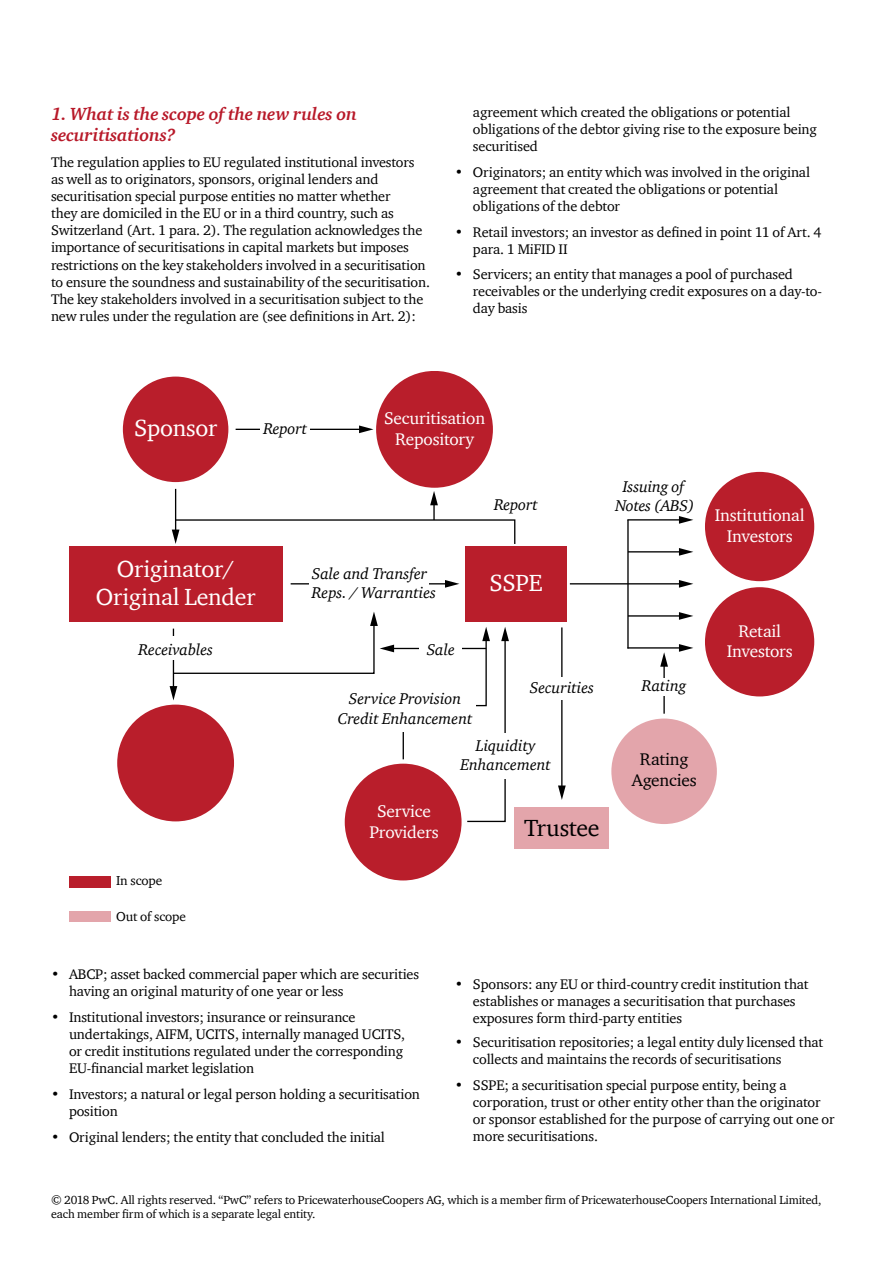
<style>
.page{position:relative;width:893px;height:1263px;background:#fff}
.page>*{position:absolute;margin:0;border:0;box-sizing:border-box;transform-origin:0 0}
.t1{font:24px/28.7px "ITC Charter Com";letter-spacing:-.01em;color:#fff;text-align:center}
.t2{font:24px "ITC Charter Com";letter-spacing:-.01em;color:#000}
.t3{font:italic 700 18px/21.6px "ITC Charter Com";letter-spacing:-.01em;color:#b81929}
.t4{font:17.25px/20.7px "ITC Charter Com";letter-spacing:-.01em;color:#fff;text-align:center}
.t5{font:17.25px/20.7px "ITC Charter Com";letter-spacing:-.01em;color:#000;text-align:center}
.t6{font:italic 15.9px/19.2px "ITC Charter Com";color:#000;text-align:center}
.t7{font:14.25px/17.1px "ITC Charter Com";letter-spacing:-.01em;color:#000}
.t8{font:13.35px "ITC Charter Com";letter-spacing:-.01em;color:#000}
.t9{font:12px/14.4px "ITC Charter Com";letter-spacing:-.01em;color:#000}
</style>
<div class="page">
<hr style="left:173px;top:629px;width:1px;height:60px;background:#000">
<svg style="left:170px;top:686px;width:7px;height:14px"></svg>
<hr style="left:175px;top:489px;width:1px;height:43px;background:#000">
<hr style="left:561px;top:627px;width:1px;height:161px;background:#000">
<svg style="left:558px;top:785px;width:8px;height:15px"></svg>
<div style="left:705px;top:472px;width:109px;height:109px;background:#b91e2b;border-radius:50%"></div>
<div style="left:69px;top:546px;width:213px;height:75px;background:#b91e2b"></div>
<div style="left:465px;top:546px;width:102px;height:75px;background:#b91e2b"></div>
<div style="left:515px;top:808px;width:94px;height:41px;background:#e3a5ab"></div>
<div style="left:705px;top:587px;width:109px;height:109px;background:#b91e2b;border-radius:50%"></div>
<div style="left:123px;top:377px;width:105px;height:105px;background:#b91e2b;border-radius:50%"></div>
<div style="left:376px;top:371px;width:117px;height:117px;background:#b91e2b;border-radius:50%"></div>
<div style="left:611px;top:718px;width:106px;height:106px;background:#e3a5ab;border-radius:50%"></div>
<div style="left:345px;top:764px;width:117px;height:116px;background:#b91e2b;border-radius:50%"></div>
<div style="left:117px;top:705px;width:117px;height:116px;background:#b91e2b;border-radius:50%"></div>
<hr style="left:236px;top:429px;width:126px;height:1px;background:#000">
<svg style="left:359px;top:425px;width:14px;height:8px"></svg>
<hr style="left:291px;top:583px;width:157px;height:1px;background:#000">
<svg style="left:445px;top:580px;width:14px;height:8px"></svg>
<hr style="left:570px;top:583px;width:112px;height:1px;background:#000">
<svg style="left:679px;top:580px;width:14px;height:8px"></svg>
<hr style="left:628px;top:551px;width:54px;height:1px;background:#000">
<svg style="left:679px;top:548px;width:14px;height:8px"></svg>
<hr style="left:627px;top:519px;width:55px;height:1px;background:#000">
<svg style="left:679px;top:516px;width:14px;height:8px"></svg>
<hr style="left:627px;top:647px;width:55px;height:2px;background:#000">
<svg style="left:679px;top:644px;width:14px;height:8px"></svg>
<hr style="left:628px;top:615px;width:54px;height:2px;background:#000">
<svg style="left:679px;top:612px;width:14px;height:8px"></svg>
<hr style="left:391px;top:648px;width:95px;height:1px;background:#000">
<svg style="left:402px;top:627px;width:107px;height:196px"></svg>
<svg style="left:172px;top:611px;width:222px;height:64px"></svg>
<div style="left:260px;top:422px;width:50px;height:15px;background:#fff"></div>
<div style="left:419px;top:637px;width:43px;height:23px;background:#fff"></div>
<div style="left:310px;top:572px;width:119px;height:23px;background:#fff"></div>
<div style="left:351px;top:687px;width:124px;height:45px;background:#fff"></div>
<div style="left:443px;top:733px;width:115px;height:45px;background:#fff"></div>
<div style="left:522px;top:677px;width:79px;height:23px;background:#fff"></div>
<hr style="left:663px;top:664px;width:2px;height:50px;background:#000">
<svg style="left:660px;top:652px;width:8px;height:15px"></svg>
<div style="left:633px;top:678px;width:61px;height:17px;background:#fff"></div>
<svg style="left:172px;top:491px;width:344px;height:53px"></svg>
<hr style="left:627px;top:520px;width:2px;height:128px;background:#000">
<div style="left:69px;top:876px;width:42px;height:11px;background:#b91e2b"></div>
<div style="left:69px;top:911px;width:42px;height:11px;background:#e3a5ab"></div>
<p class="t3" style="left:51px;top:103px;width:307px">1. What is the scope of the new rules on securitisations?</p>
<p class="t7" style="left:51px;top:153px;width:380px">The regulation applies to EU regulated institutional investors as well as to originators, sponsors, original lenders and securitisation special purpose entities no matter whether<br>they are domiciled in the EU or in a third country, such as Switzerland (Art. 1 para. 2). The regulation acknowledges the importance of securitisations in capital markets but imposes restrictions on the key stakeholders involved in a securitisation to ensure the soundness and sustainability of the securitisation.<br>The key stakeholders involved in a securitisation subject to the new rules under the regulation are (see definitions in Art. 2):</p>
<p class="t7" style="left:473px;top:103px;width:346px">agreement which created the obligations or potential obligations of the debtor giving rise to the exposure being securitised</p>
<p class="t7" style="left:473px;top:163px;width:338px;text-indent:-18px">• Originators; an entity which was involved in the original agreement that created the obligations or potential obligations of the debtor</p>
<p class="t7" style="left:473px;top:223px;width:350px;text-indent:-18px">• Retail investors; an investor as defined in point 11 of Art. 4 para. 1 MiFID II</p>
<p class="t7" style="left:473px;top:266px;width:350px;text-indent:-18px">• Servicers; an entity that manages a pool of purchased receivables or the underlying credit exposures on a day-to&shy;day basis</p>
<h1 class="t1" style="left:134px;top:413px;width:85px">Sponsor</h1>
<p class="t4" style="left:384px;top:408px;width:103px">Securitisation<br>Repository</p>
<p class="t6" style="left:263px;top:419px;width:45px">Report</p>
<p class="t6" style="left:494px;top:495px;width:45px">Report</p>
<h1 class="t1" style="left:96px;top:554px;width:161px">Originator/<br>Original Lender</h1>
<p class="t6" style="left:312px;top:564px;width:126px;text-align:left">Sale and Transfer<br>Reps. / Warranties</p>
<p class="t6" style="left:139px;top:640px;width:76px">Receivables</p>
<p class="t6" style="left:427px;top:640px;width:30px">Sale</p>
<h1 class="t1" style="left:489px;top:568px;width:55px">SSPE</h1>
<p class="t6" style="left:615px;top:477px;width:81px">Issuing of<br>Notes (ABS)</p>
<p class="t6" style="left:530px;top:678px;width:66px">Securities</p>
<p class="t6" style="left:642px;top:676px;width:46px">Rating</p>
<p class="t6" style="left:338px;top:689px;width:136px">Service Provision<br>Credit Enhancement</p>
<p class="t6" style="left:460px;top:736px;width:92px">Liquidity<br>Enhancement</p>
<p class="t5" style="left:632px;top:748px;width:66px">Rating<br>Agencies</p>
<p class="t8" style="left:116px;top:873px;width:48px">In scope</p>
<p class="t8" style="left:116px;top:908px;width:71px">Out of scope</p>
<p class="t4" style="left:369px;top:800px;width:71px">Service<br>Providers</p>
<h1 class="t2" style="left:524px;top:812px;width:77px">Trustee</h1>
<p class="t4" style="left:715px;top:505px;width:91px">Institutional<br>Investors</p>
<p class="t4" style="left:727px;top:620px;width:67px">Retail<br>Investors</p>
<p class="t7" style="left:69px;top:965px;width:352px;text-indent:-18px">• ABCP; asset backed commercial paper which are securities having an original maturity of one year or less</p>
<p class="t7" style="left:69px;top:1008px;width:338px;text-indent:-18px">• Institutional investors; insurance or reinsurance undertakings, AIFM, UCITS, internally managed UCITS, or credit institutions regulated under the corresponding EU-financial market legislation</p>
<p class="t7" style="left:69px;top:1085px;width:352px;text-indent:-18px">• Investors; a natural or legal person holding a securitisation position</p>
<p class="t7" style="left:51px;top:1128px;width:335px">• Original lenders; the entity that concluded the initial</p>
<p class="t7" style="left:473px;top:975px;width:337px;text-indent:-18px">• Sponsors: any EU or third-country credit institution that establishes or manages a securitisation that purchases exposures form third-party entities</p>
<p class="t7" style="left:473px;top:1033px;width:352px;text-indent:-18px">• Securitisation repositories; a legal entity duly licensed that collects and maintains the records of securitisations</p>
<p class="t7" style="left:473px;top:1076px;width:363px;text-indent:-18px">• SSPE; a securitisation special purpose entity, being a corporation, trust or other entity other than the originator or sponsor established for the purpose of carrying out one or more securitisations.</p>
<p class="t9" style="left:51px;top:1192px;width:772px">© 2018 PwC. All rights reserved. “PwC” refers to PricewaterhouseCoopers AG, which is a member firm of PricewaterhouseCoopers International Limited, each member firm of which is a separate legal entity.</p>
</div>
